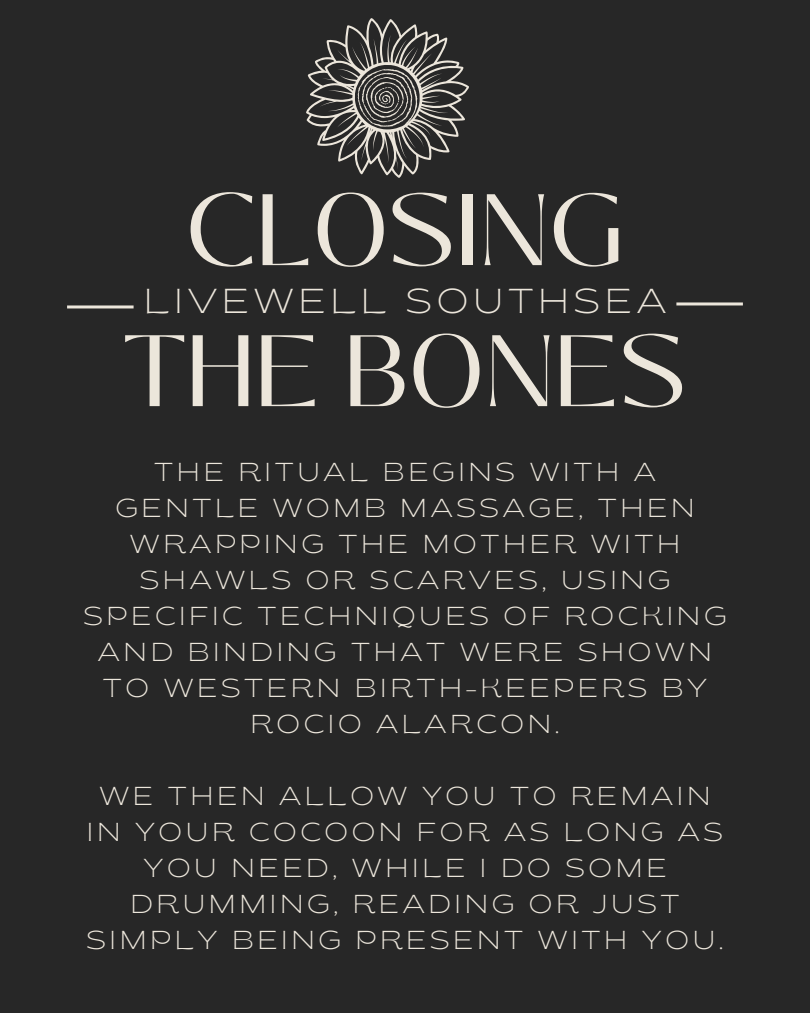
<style>
.page{position:relative;width:810px;height:1013px;background:#fff}
.page>*{position:absolute;margin:0;border:0;box-sizing:border-box;transform-origin:0 0}
.t1{font:100.9px "Black Mango";color:#ece6db}
.t2{font:200 semi-expanded 34.6px "Brice";letter-spacing:.115em;color:#ece6db}
.t3{font:200 semi-expanded 25.9px/36px "Brice";letter-spacing:.115em;color:#ece6db;text-align:center}
</style>
<div class="page">
<div style="left:0;top:0;width:810px;height:1012px;background:#272727"></div>
<hr style="left:67px;top:305px;width:67px;height:3px;background:#ece6db">
<hr style="left:676px;top:302px;width:67px;height:3px;background:#ece6db">
<svg style="left:306px;top:18px;width:163px;height:160px"></svg>
<p class="t1" style="left:186px;top:154px;width:440px">CLOSING</p>
<p class="t2" style="left:143px;top:287px;width:525px">LIVEWELL SOUTHSEA</p>
<p class="t1" style="left:123px;top:295px;width:566px">THE BONES</p>
<p class="t3" style="left:83px;top:456px;width:645px">THE RITUAL BEGINS WITH A<br>GENTLE WOMB MASSAGE, THEN<br>WRAPPING THE MOTHER WITH<br>SHAWLS OR SCARVES, USING<br>SPECIFIC TECHNIQUES OF ROCKING<br>AND BINDING THAT WERE SHOWN<br>TO WESTERN BIRTH-KEEPERS BY<br>ROCIO ALARCON.</p>
<p class="t3" style="left:86px;top:780px;width:639px">WE THEN ALLOW YOU TO REMAIN<br>IN YOUR COCOON FOR AS LONG AS<br>YOU NEED, WHILE I DO SOME<br>DRUMMING, READING OR JUST<br>SIMPLY BEING PRESENT WITH YOU.</p>
</div>
